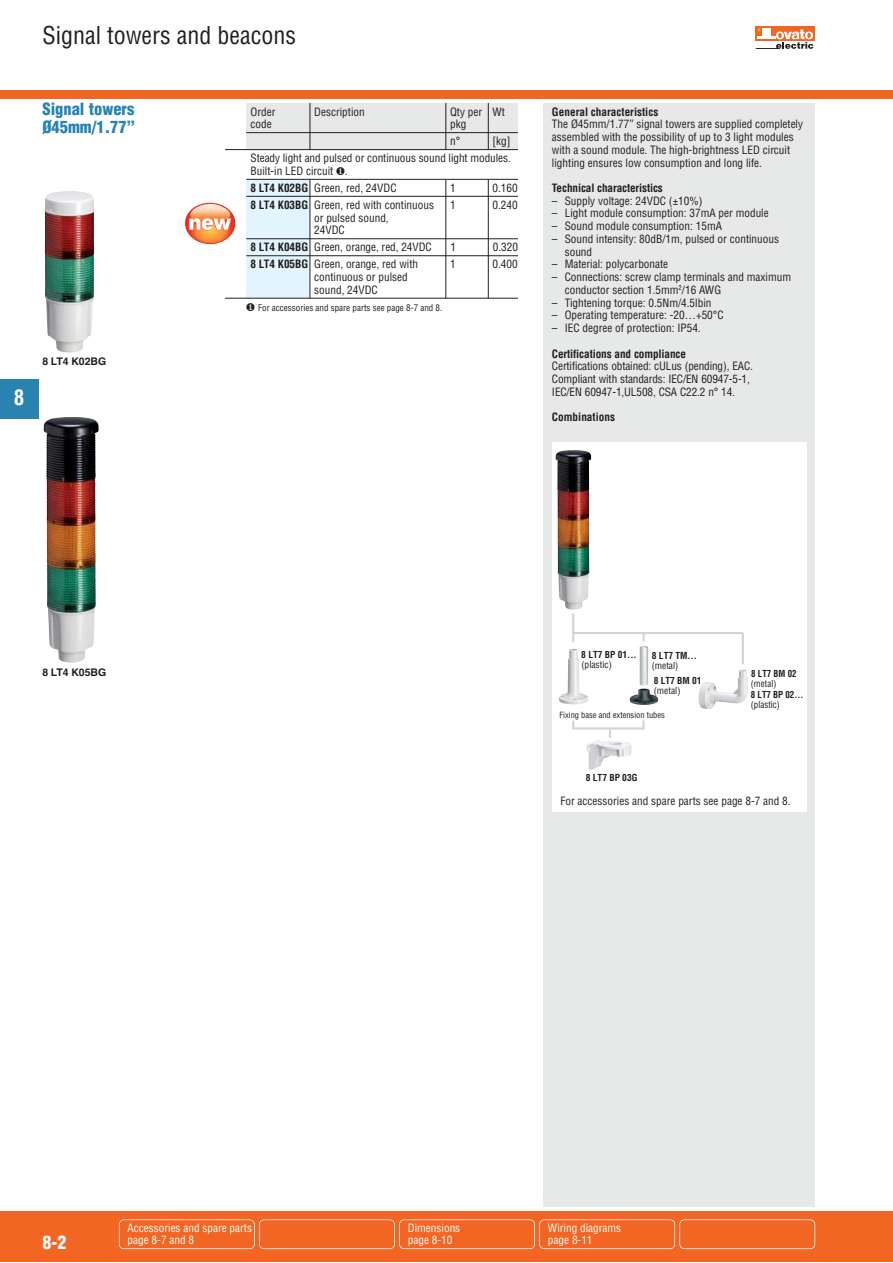
<style>
.page{position:relative;width:893px;height:1263px;background:#fff}
.page>*{position:absolute;margin:0;border:0;box-sizing:border-box;transform-origin:0 0}
.t1{font:condensed 24px "Helvetica";color:#231f20}
.t2{font:700 condensed 21px "Helvetica";color:#fff}
.t3{font:900 condensed 18px "Helvetica";color:#fff}
.t4{font:900 condensed 16.5px/18px "Helvetica";color:#2883b0}
.t5{font:condensed 11.25px/12.8px "Helvetica";color:#231f20}
.t6{font:700 condensed 11.25px "Helvetica";letter-spacing:-.01em;color:#231f20}
.t7{font:condensed 11.25px/12.8px "Helvetica";color:#fff}
.t8{font:700 10.5px "Helvetica";color:#231f20}
.t9{font:700 condensed 9.45px "Helvetica";color:#231f20}
.t10{font:condensed 9.45px "Helvetica";color:#231f20}
.t11{font:700 condensed 9.45px/20.5px "Helvetica";color:#231f20;scale:.95 1}
.t12{font:condensed 9.45px "Helvetica";color:#231f20;scale:.95 1}
.t13{font:condensed 9px "Helvetica";color:#231f20}
.t14{font:condensed 8.4px "Helvetica";color:#231f20}
.s1{font-weight:700}
</style>
<div class="page">
<hr style="left:892px;top:1211px;width:1px;height:51px;background:#f26522">
<div style="left:543px;top:103px;width:272px;height:1104px;background:#e7e8e8"></div>
<div style="left:0;top:379px;width:38px;height:40px;background:#2883b0"></div>
<div style="left:0;top:1211px;width:892px;height:51px;background:#f26522"></div>
<div style="left:119px;top:1219px;width:136px;height:30px;border:1px solid #fff;border-radius:5px"></div>
<div style="left:259px;top:1219px;width:136px;height:30px;border:1px solid #fff;border-radius:5px"></div>
<div style="left:399px;top:1219px;width:136px;height:30px;border:1px solid #fff;border-radius:5px"></div>
<div style="left:539px;top:1219px;width:136px;height:30px;border:1px solid #fff;border-radius:5px"></div>
<div style="left:679px;top:1219px;width:136px;height:30px;border:1px solid #fff;border-radius:5px"></div>
<div style="left:0;top:90px;width:892px;height:9px;background:#f26522"></div>
<svg style="left:756px;top:27px;width:59px;height:14px"></svg>
<svg style="left:756px;top:29px;width:57px;height:20px"></svg>
<div style="left:246px;top:179px;width:64px;height:119px;background:#e2f4fd"></div>
<div style="left:246px;top:103px;width:272px;height:47px;background:#e7e8e8"></div>
<hr style="left:246px;top:132px;width:272px;height:1px;background:#231f20">
<hr style="left:225px;top:149px;width:293px;height:1px;background:#231f20">
<hr style="left:246px;top:179px;width:272px;height:1px;background:#231f20">
<hr style="left:246px;top:196px;width:272px;height:1px;background:#231f20">
<hr style="left:246px;top:239px;width:272px;height:1px;background:#231f20">
<hr style="left:246px;top:255px;width:272px;height:1px;background:#231f20">
<hr style="left:225px;top:298px;width:293px;height:1px;background:#231f20">
<hr style="left:310px;top:103px;width:1px;height:47px;background:#231f20">
<hr style="left:445px;top:103px;width:1px;height:47px;background:#231f20">
<hr style="left:488px;top:103px;width:1px;height:47px;background:#231f20">
<hr style="left:310px;top:179px;width:1px;height:119px;background:#231f20">
<hr style="left:445px;top:179px;width:1px;height:119px;background:#231f20">
<hr style="left:488px;top:179px;width:1px;height:119px;background:#231f20">
<img style="left:44px;top:191px;width:51px;height:162px">
<img style="left:43px;top:417px;width:56px;height:188px">
<div style="left:552px;top:443px;width:255px;height:369px;background:#fff"></div>
<hr style="left:572px;top:613px;width:2px;height:29px;background:#d1d3d4">
<img style="left:630px;top:689px;width:28px;height:16px">
<hr style="left:573px;top:632px;width:170px;height:2px;background:#d1d3d4">
<hr style="left:742px;top:633px;width:2px;height:31px;background:#d1d3d4">
<svg style="left:642px;top:634px;width:3px;height:8px"></svg>
<img style="left:587px;top:740px;width:44px;height:30px">
<img style="left:559px;top:649px;width:29px;height:56px">
<img style="left:698px;top:669px;width:50px;height:40px">
<img style="left:555px;top:450px;width:36px;height:122px">
<svg style="left:572px;top:721px;width:2px;height:8px"></svg>
<hr style="left:573px;top:727px;width:71px;height:3px;background:#d1d3d4">
<svg style="left:642px;top:720px;width:2px;height:7px"></svg>
<svg style="left:609px;top:730px;width:2px;height:8px"></svg>
<div style="left:185px;top:203px;width:50px;height:41px;background:#e03327;border-radius:50%"></div>
<svg style="left:188px;top:204px;width:45px;height:39px"></svg>
<h1 class="t1" style="left:42px;top:26px;width:255px">Signal towers and beacons</h1>
<h2 class="t2" style="left:14px;top:389px;width:12px">8</h2>
<h3 class="t4" style="left:42px;top:102px;width:94px">Signal towers<br>Ø45mm/1.77”</h3>
<p class="t5" style="left:250px;top:106px;width:26px">Order</p>
<p class="t5" style="left:314px;top:106px;width:52px">Description</p>
<p class="t5" style="left:450px;top:106px;width:56px">Qty per Wt</p>
<p class="t5" style="left:250px;top:119px;width:23px">code</p>
<p class="t5" style="left:450px;top:117px;width:18px;line-height:17px">pkg n°</p>
<p class="t5" style="left:250px;top:134px;width:262px;line-height:17px;text-align:right">[kg]<br>Steady light and pulsed or continuous sound light modules.</p>
<p class="t5" style="left:250px;top:163px;width:148px;line-height:17px">Built-in LED circuit ❶.<br><span class="s1">8 LT4 K02BG</span> Green, red, 24VDC</p>
<p class="t5" style="left:450px;top:182px;width:7px">1</p>
<p class="t5" style="left:492px;top:182px;width:27px">0.160</p>
<p class="t8" style="left:42px;top:358px;width:65px">8 LT4 K02BG</p>
<p class="t5" style="left:250px;top:199px;width:185px"><span class="s1">8 LT4 K03BG</span> Green, red with continuous</p>
<p class="t5" style="left:450px;top:199px;width:7px">1</p>
<p class="t5" style="left:492px;top:199px;width:27px">0.240</p>
<p class="t5" style="left:314px;top:212px;width:76px">or pulsed sound,<br>24VDC</p>
<p class="t5" style="left:250px;top:242px;width:183px"><span class="s1">8 LT4 K04BG</span> Green, orange, red, 24VDC</p>
<p class="t5" style="left:450px;top:242px;width:7px">1</p>
<p class="t5" style="left:493px;top:242px;width:27px">0.320</p>
<p class="t5" style="left:250px;top:259px;width:169px"><span class="s1">8 LT4 K05BG</span> Green, orange, red with</p>
<p class="t5" style="left:450px;top:259px;width:7px">1</p>
<p class="t5" style="left:492px;top:259px;width:27px">0.400</p>
<p class="t5" style="left:314px;top:272px;width:95px">continuous or pulsed sound, 24VDC</p>
<p class="t13" style="left:246px;top:304px;width:198px">❶ For accessories and spare parts see page 8-7 and 8.</p>
<p class="t6" style="left:552px;top:107px;width:108px">General characteristics</p>
<p class="t5" style="left:552px;top:119px;width:253px">The Ø45mm/1.77” signal towers are supplied completely assembled with the possibility of up to 3 light modules with a sound module. The high-brightness LED circuit lighting ensures low consumption and long life.</p>
<p class="t6" style="left:552px;top:184px;width:112px">Technical characteristics</p>
<p class="t5" style="left:552px;top:195px;width:152px">– Supply voltage: 24VDC (±10%)</p>
<p class="t5" style="left:552px;top:208px;width:218px">– Light module consumption: 37mA per module</p>
<p class="t5" style="left:552px;top:221px;width:171px">– Sound module consumption: 15mA</p>
<p class="t5" style="left:565px;top:233px;width:216px;text-indent:-13px">– Sound intensity: 80dB/1m, pulsed or continuous sound</p>
<p class="t5" style="left:552px;top:259px;width:118px">– Material: polycarbonate</p>
<p class="t5" style="left:565px;top:272px;width:228px;text-indent:-13px">– Connections: screw clamp terminals and maximum conductor section 1.5mm<sup>2</sup>/16 AWG</p>
<p class="t5" style="left:552px;top:297px;width:161px">– Tightening torque: 0.5Nm/4.5lbin</p>
<p class="t5" style="left:552px;top:310px;width:173px">– Operating temperature: -20…+50°C</p>
<p class="t5" style="left:552px;top:323px;width:150px">– IEC degree of protection: IP54.</p>
<p class="t6" style="left:552px;top:349px;width:136px">Certifications and compliance</p>
<p class="t5" style="left:552px;top:361px;width:203px">Certifications obtained: cULus (pending), EAC.<br>Compliant with standards: IEC/EN 60947-5-1,<br>IEC/EN 60947-1,UL508, CSA C22.2 n° 14.</p>
<p class="t6" style="left:552px;top:413px;width:65px">Combinations</p>
<p class="t8" style="left:42px;top:668px;width:65px">8 LT4 K05BG</p>
<p class="t9" style="left:581px;top:651px;width:57px">8 LT7 BP 01...</p>
<p class="t9" style="left:652px;top:651px;width:47px">8 LT7 TM...</p>
<p class="t9" style="left:654px;top:677px;width:49px">8 LT7 BM 01</p>
<p class="t11" style="left:751px;top:665px;width:57px">8 LT7 BM 02<br>8 LT7 BP 02...</p>
<p class="t10" style="left:581px;top:661px;width:32px">(plastic)</p>
<p class="t10" style="left:652px;top:662px;width:28px">(metal)</p>
<p class="t12" style="left:751px;top:680px;width:28px">(metal)</p>
<p class="t12" style="left:751px;top:701px;width:32px">(plastic)</p>
<p class="t10" style="left:654px;top:687px;width:28px">(metal)</p>
<p class="t14" style="left:559px;top:712px;width:107px">Fixing base and extension tubes</p>
<p class="t9" style="left:586px;top:774px;width:53px">8 LT7 BP 03G</p>
<p class="t5" style="left:560px;top:795px;width:232px">For accessories and spare parts see page 8-7 and 8.</p>
<h3 class="t3" style="left:42px;top:1235px;width:25px">8-2</h3>
<p class="t7" style="left:128px;top:1222px;width:126px">Accessories and spare parts page 8-7 and 8</p>
<p class="t7" style="left:408px;top:1222px;width:54px">Dimensions page 8-10</p>
<p class="t7" style="left:548px;top:1222px;width:75px">Wiring diagrams page 8-11</p>
</div>
